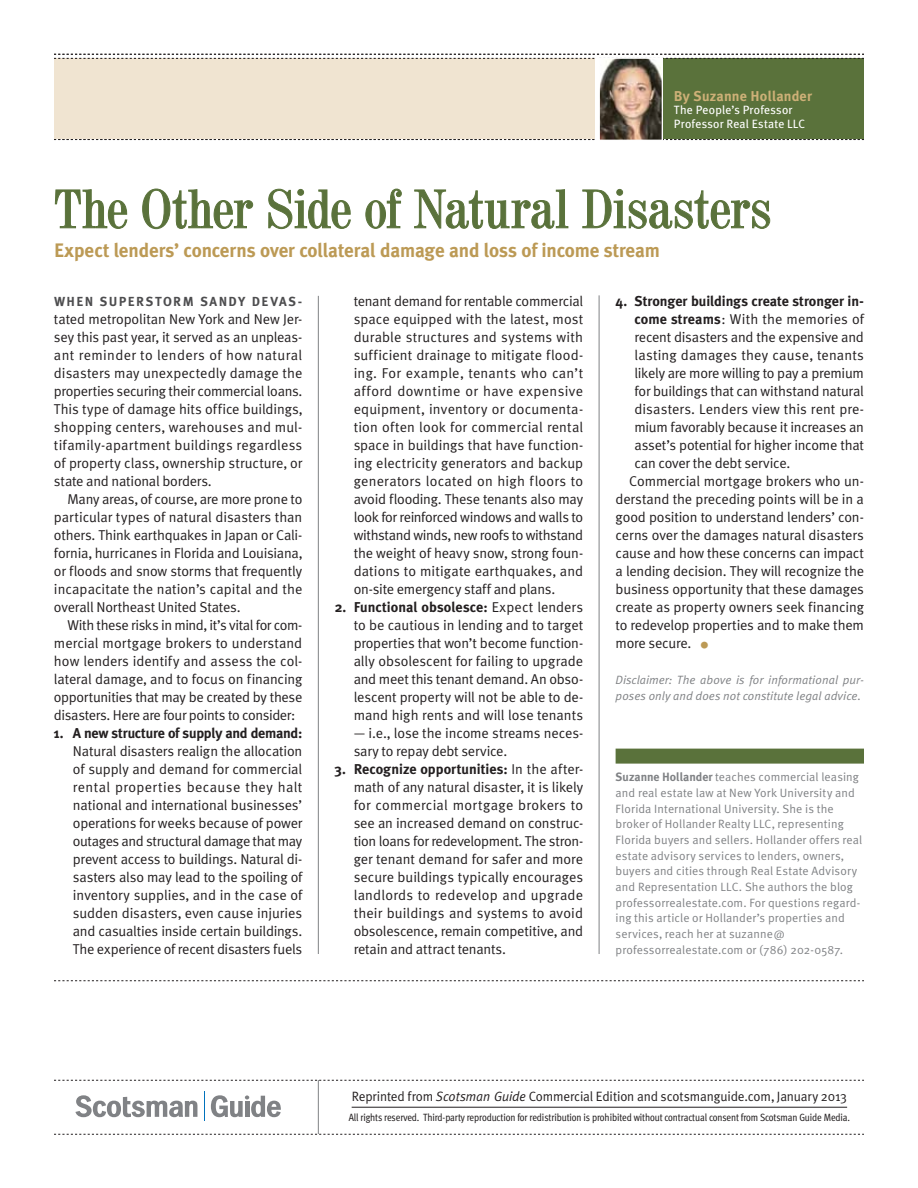
<style>
.page{position:relative;width:918px;height:1188px;background:#fff}
.page>*{position:absolute;margin:0;border:0;box-sizing:border-box;transform-origin:0 0}
.t1{font:condensed 54px "Century 725 BT";letter-spacing:-.005em;color:#5a723b}
.t2{font:700 19.5px "Meta Plus Lining";letter-spacing:-.01em;color:#bc9a55}
.t3{font:14.25px/18px "Meta Normal CE";letter-spacing:-.01em;color:#231f20;text-align:justify}
.t4{font:700 14.25px "Meta Plus";letter-spacing:-.005em;color:#231f20}
.t5{font:14.25px "Meta Normal CE";letter-spacing:.01em;color:#231f20}
.t6{font:700 14.25px "Meta Plus Lining";letter-spacing:.01em;color:#cdb077}
.t7{font:13.5px "Meta Normal CE";letter-spacing:-.01em;color:#231f20}
.t8{font:700 13.2px "Meta Plus";letter-spacing:.105em;color:#4d4d4f}
.t9{font:12px/15.6px "Meta Normal CE";letter-spacing:.01em;color:#808285}
.t10{font:italic 12px/15.6px "Meta Normal CE";letter-spacing:.01em;color:#808285}
.t11{font:12px/13.6px "Meta Plus Lining";letter-spacing:.015em;color:#fff}
.t12{font:10.5px "Meta Cond";letter-spacing:-.01em;color:#231f20}
.s1{font-family:"Meta Plus";font-weight:700}
.s2{font-size:19.5px;color:#bc9a55}
.s3{font-family:"Meta Normal CE";font-weight:400}
.s4{font-family:"Meta Plus Lining";font-weight:700}
.s5{font-family:"Meta";font-style:italic}
</style>
<div class="page">
<hr style="left:352px;top:1107px;width:495px;height:1px;background:#231f20">
<svg style="left:54px;top:1080px;width:810px;height:1px"></svg>
<svg style="left:54px;top:1134px;width:810px;height:1px"></svg>
<hr style="left:318px;top:1080px;width:1px;height:54px;background:#808285">
<svg style="left:211px;top:1095px;width:70px;height:22px"></svg>
<svg style="left:75px;top:1095px;width:122px;height:22px"></svg>
<svg style="left:204px;top:1092px;width:1px;height:29px"></svg>
<div style="left:599px;top:59px;width:265px;height:80px;background:#5a723b"></div>
<svg style="left:55px;top:189px;width:73px;height:40px"></svg>
<svg style="left:142px;top:188px;width:111px;height:41px"></svg>
<svg style="left:268px;top:188px;width:83px;height:41px"></svg>
<svg style="left:365px;top:188px;width:37px;height:41px"></svg>
<svg style="left:414px;top:189px;width:155px;height:40px"></svg>
<svg style="left:582px;top:189px;width:189px;height:40px"></svg>
<div style="left:616px;top:749px;width:248px;height:15px;background:#5a723b"></div>
<hr style="left:318px;top:296px;width:1px;height:658px;background:#808285">
<hr style="left:599px;top:295px;width:1px;height:659px;background:#808285">
<div style="left:54px;top:59px;width:540px;height:80px;background:#f0e4d1"></div>
<svg style="left:54px;top:139px;width:810px;height:1px"></svg>
<svg style="left:54px;top:54px;width:810px;height:5px"></svg>
<img style="left:601px;top:60px;width:59px;height:78px">
<div style="left:599px;top:58px;width:63px;height:82px;border:1px solid #fff"></div>
<div style="left:599px;top:57px;width:64px;height:84px;border:1px solid #fff"></div>
<svg style="left:54px;top:980px;width:810px;height:1px"></svg>
<p class="t6" style="left:674px;top:88px;width:140px">By Suzanne Hollander</p>
<p class="t11" style="left:674px;top:103px;width:133px">The People’s Professor<br>Professor Real Estate LLC</p>
<h1 class="t1" style="left:54px;top:176px;width:719px">The Other Side of Natural Disasters</h1>
<h2 class="t2" style="left:54px;top:239px;width:607px">Expect lenders’ concerns over collateral damage and loss of income stream</h2>
<p class="t4" style="left:616px;top:293px;width:250px">4. Stronger buildings create stronger in-</p>
<p class="t5" style="left:634px;top:310px;width:231px"><span class="s1">come streams</span>: With the memories of</p>
<p class="t3" style="left:634px;top:328px;width:231px">recent disasters and the expensive and</p>
<p class="t5" style="left:634px;top:346px;width:231px">lasting damages they cause, tenants</p>
<p class="t3" style="left:634px;top:364px;width:231px">likely are more willing to pay a premium</p>
<p class="t3" style="left:634px;top:382px;width:231px">for buildings that can withstand natural</p>
<p class="t5" style="left:634px;top:400px;width:231px">disasters. Lenders view this rent pre-</p>
<p class="t3" style="left:634px;top:418px;width:231px">mium favorably because it increases an</p>
<p class="t3" style="left:634px;top:436px;width:231px">asset’s potential for higher income that</p>
<p class="t3" style="left:634px;top:454px;width:157px">can cover the debt service.</p>
<p class="t3" style="left:629px;top:472px;width:236px">Commercial mortgage brokers who un-</p>
<p class="t3" style="left:616px;top:490px;width:250px">derstand the preceding points will be in a</p>
<p class="t3" style="left:616px;top:508px;width:250px">good position to understand lenders’ con-</p>
<p class="t3" style="left:616px;top:526px;width:250px">cerns over the damages natural disasters</p>
<p class="t3" style="left:616px;top:544px;width:250px">cause and how these concerns can impact</p>
<p class="t3" style="left:616px;top:562px;width:250px">a lending decision. They will recognize the</p>
<p class="t3" style="left:616px;top:580px;width:250px">business opportunity that these damages</p>
<p class="t3" style="left:616px;top:598px;width:250px">create as property owners seek financing</p>
<p class="t3" style="left:616px;top:616px;width:250px">to redevelop properties and to make them</p>
<p class="t3" style="left:616px;top:634px;width:95px">more secure. <span class="s2">•</span></p>
<p class="t10" style="left:616px;top:672px;width:250px">Disclaimer: The above is for informational pur&shy;poses only and does not constitute legal advice.</p>
<p class="t3" style="left:354px;top:292px;width:231px">tenant demand for rentable commercial space equipped with the latest, most durable structures and systems with sufficient drainage to mitigate flood&shy;ing. For example, tenants who can’t afford downtime or have expensive equipment, inventory or documenta&shy;tion often look for commercial rental space in buildings that have function&shy;ing electricity generators and backup generators located on high floors to avoid flooding. These tenants also may look for reinforced windows and walls to withstand winds, new roofs to withstand the weight of heavy snow, strong foun&shy;dations to mitigate earthquakes, and on-site emergency staff and plans.</p>
<p class="t4" style="left:335px;top:599px;width:250px">2. Functional obsolesce: <span class="s3">Expect lenders</span></p>
<p class="t3" style="left:354px;top:616px;width:231px">to be cautious in lending and to target properties that won’t become function&shy;ally obsolescent for failing to upgrade and meet this tenant demand. An obso&shy;lescent property will not be able to de&shy;mand high rents and will lose tenants</p>
<p class="t3" style="left:354px;top:724px;width:231px">— i.e., lose the income streams neces&shy;sary to repay debt service.</p>
<p class="t4" style="left:335px;top:761px;width:250px">3. Recognize opportunities: <span class="s3">In the after-</span></p>
<p class="t3" style="left:354px;top:778px;width:231px">math of any natural disaster, it is likely for commercial mortgage brokers to see an increased demand on construc&shy;tion loans for redevelopment. The stron&shy;ger tenant demand for safer and more secure buildings typically encourages landlords to redevelop and upgrade their buildings and systems to avoid obsolescence, remain competitive, and retain and attract tenants.</p>
<p class="t8" style="left:54px;top:294px;width:250px">When Superstorm Sandy devas-</p>
<p class="t3" style="left:54px;top:310px;width:250px">tated metropolitan New York and New Jer&shy;sey this past year, it served as an unpleas&shy;ant reminder to lenders of how natural disasters may unexpectedly damage the properties securing their commercial loans.<br>This type of damage hits office buildings, shopping centers, warehouses and mul&shy;tifamily-apartment buildings regardless of property class, ownership structure, or state and national borders.</p>
<p class="t3" style="left:54px;top:490px;width:250px;text-indent:13px">Many areas, of course, are more prone to particular types of natural disasters than others. Think earthquakes in Japan or Cali&shy;fornia, hurricanes in Florida and Louisiana, or floods and snow storms that frequently incapacitate the nation’s capital and the overall Northeast United States.</p>
<p class="t3" style="left:54px;top:616px;width:250px;text-indent:14px">With these risks in mind, it’s vital for com&shy;mercial mortgage brokers to understand how lenders identify and assess the col&shy;lateral damage, and to focus on financing opportunities that may be created by these disasters. Here are four points to consider:</p>
<p class="t4" style="left:54px;top:725px;width:250px">1. A new structure of supply and demand:</p>
<p class="t3" style="left:73px;top:742px;width:231px">Natural disasters realign the allocation of supply and demand for commercial rental properties because they halt national and international businesses’ operations for weeks because of power outages and structural damage that may prevent access to buildings. Natural di&shy;sasters also may lead to the spoiling of inventory supplies, and in the case of sudden disasters, even cause injuries and casualties inside certain buildings.<br>The experience of recent disasters fuels</p>
<p class="t9" style="left:616px;top:770px;width:248px"><span class="s4">Suzanne Hollander</span> teaches commercial leasing and real estate law at New York University and Florida International University. She is the broker of Hollander Realty LLC, representing Florida buyers and sellers. Hollander offers real estate advisory services to lenders, owners, buyers and cities through Real Estate Advisory and Representation LLC. She authors the blog professorrealestate.com. For questions regard&shy;ing this article or Hollander’s properties and services, reach her at suzanne@ professorrealestate.com or (786) 202-0587.</p>
<p class="t7" style="left:352px;top:1088px;width:497px">Reprinted from <span class="s5">Scotsman Guide</span> Commercial Edition and scotsmanguide.com, January 2013</p>
<p class="t12" style="left:349px;top:1112px;width:503px">All rights reserved. Third-party reproduction for redistribution is prohibited without contractual consent from Scotsman Guide Media.</p>
</div>
